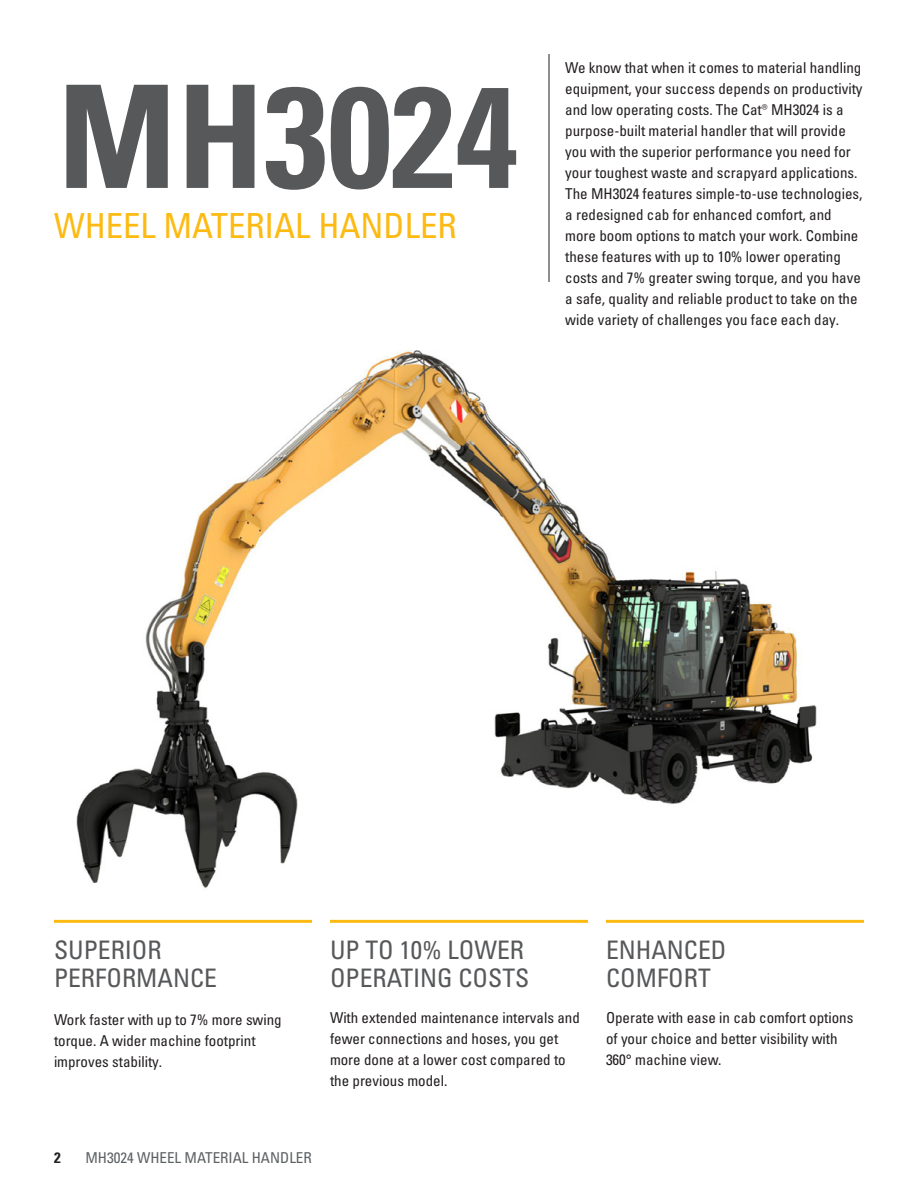
<style>
.page{position:relative;width:918px;height:1188px;background:#fff}
.page>*{position:absolute;margin:0;border:0;box-sizing:border-box;transform-origin:0 0}
.t1{font:142.95px "Univers LTCYR 67 Bold Cond";color:#57585a}
.t2{font:condensed 34.5px "Univers LTCYR 57";color:#fcba13}
.t3{font:condensed 25.5px/28.5px "Univers LTCYR 57";color:#57585a}
.t4{font:condensed 15px/21px "Univers LTCYR 57";color:#231f20}
.t5{font:condensed 15px "Univers LTCYR 57";color:#5d6163}
.t6{font:15px "Univers LTCYR 67 Bold Cond";color:#231f20}
</style>
<div class="page">
<hr style="left:54px;top:920px;width:258px;height:3px;background:#fcba13">
<hr style="left:330px;top:920px;width:258px;height:3px;background:#fcba13">
<hr style="left:606px;top:920px;width:258px;height:3px;background:#fcba13">
<hr style="left:549px;top:54px;width:1px;height:228px;background:#231f20">
<img style="left:76px;top:350px;width:741px;height:539px">
<h1 class="t1" style="left:58px;top:49px;width:462px">MH3024</h1>
<h2 class="t2" style="left:54px;top:203px;width:404px">WHEEL MATERIAL HANDLER</h2>
<p class="t4" style="left:565px;top:57px;width:299px">We know that when it comes to material handling equipment, your success depends on productivity and low operating costs. The Cat® MH3024 is a purpose-built material handler that will provide you with the superior performance you need for your toughest waste and scrapyard applications.<br>The MH3024 features simple-to-use technologies, a redesigned cab for enhanced comfort, and more boom options to match your work. Combine these features with up to 10% lower operating costs and 7% greater swing torque, and you have a safe, quality and reliable product to take on the wide variety of challenges you face each day.</p>
<h3 class="t3" style="left:54px;top:935px;width:164px">SUPERIOR<br>PERFORMANCE</h3>
<p class="t4" style="left:54px;top:1009px;width:229px">Work faster with up to 7% more swing torque. A wider machine footprint improves stability.</p>
<h3 class="t3" style="left:330px;top:935px;width:201px">UP TO 10% LOWER<br>OPERATING COSTS</h3>
<p class="t4" style="left:330px;top:1007px;width:251px">With extended maintenance intervals and fewer connections and hoses, you get more done at a lower cost compared to the previous model.</p>
<p class="t6" style="left:54px;top:1148px;width:8px">2</p>
<p class="t5" style="left:86px;top:1148px;width:228px">MH3024 WHEEL MATERIAL HANDLER</p>
<h3 class="t3" style="left:606px;top:935px;width:122px">ENHANCED<br>COMFORT</h3>
<p class="t4" style="left:606px;top:1007px;width:249px">Operate with ease in cab comfort options of your choice and better visibility with<br>360° machine view.</p>
</div>
